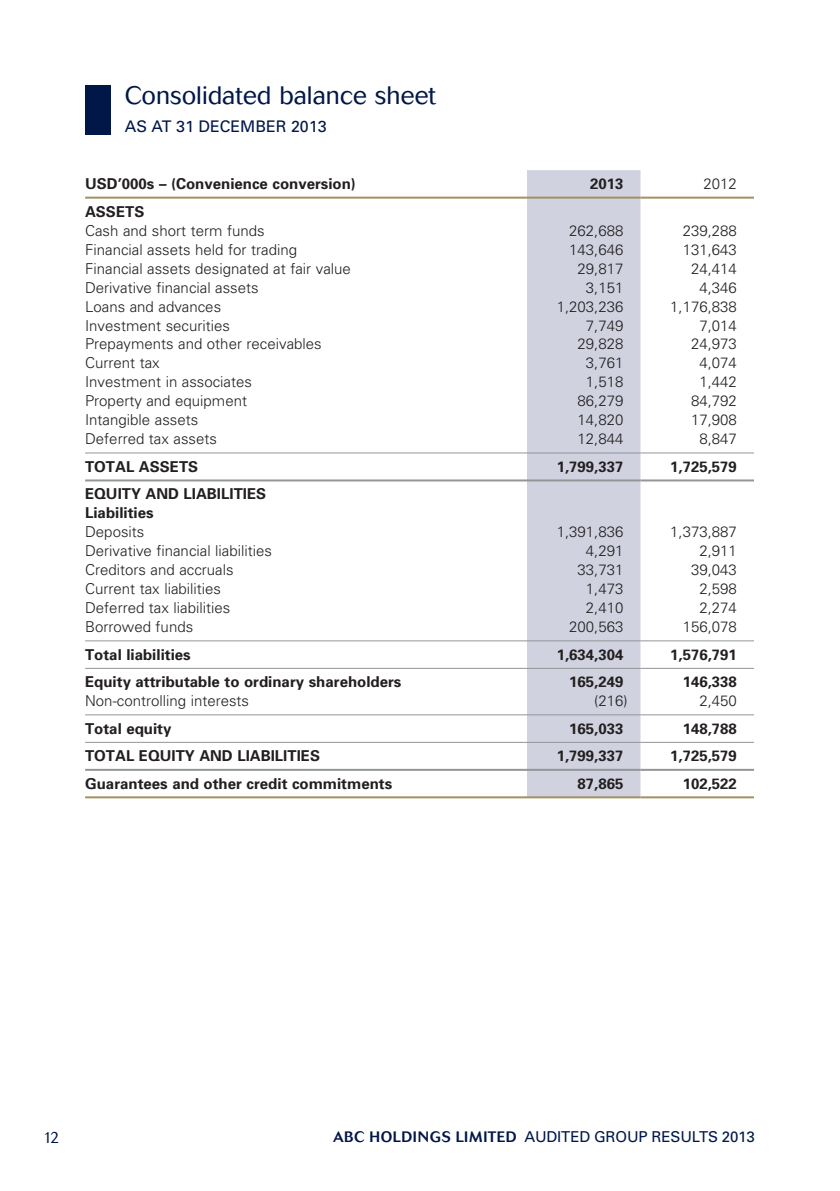
<style>
.page{position:relative;width:840px;height:1191px;background:#fff}
.page>*{position:absolute;margin:0;border:0;box-sizing:border-box;transform-origin:0 0}
.t1{font:300 25px "Cosmos";color:#001748}
.t2{font:16px "Univers";color:#001748}
.t3{font:300 16px "Cosmos";color:#001748;scale:.9 1}
.t4{font:300 15px "Univers";color:#231f20}
.t5{font:700 15px/19px "Univers";color:#231f20}
.t6{font:15px "Univers";letter-spacing:-.01em;color:#001748}
.s1{font-family:"Cosmos";font-weight:500}
</style>
<div class="page">
<div style="left:526px;top:170px;width:114px;height:626px;background:#d0d2e0"></div>
<hr style="left:85px;top:197px;width:441px;height:2px;background:#a29161">
<hr style="left:526px;top:197px;width:114px;height:2px;background:#a29161">
<hr style="left:640px;top:197px;width:113px;height:2px;background:#a29161">
<hr style="left:85px;top:796px;width:441px;height:2px;background:#a29161">
<hr style="left:526px;top:796px;width:114px;height:2px;background:#a29161">
<hr style="left:640px;top:796px;width:113px;height:2px;background:#a29161">
<hr style="left:85px;top:452px;width:441px;height:1px;background:#939598">
<hr style="left:526px;top:452px;width:114px;height:1px;background:#939598">
<hr style="left:640px;top:452px;width:113px;height:1px;background:#939598">
<hr style="left:85px;top:640px;width:441px;height:1px;background:#939598">
<hr style="left:526px;top:640px;width:114px;height:1px;background:#939598">
<hr style="left:640px;top:640px;width:113px;height:1px;background:#939598">
<hr style="left:85px;top:668px;width:441px;height:1px;background:#939598">
<hr style="left:526px;top:668px;width:114px;height:1px;background:#939598">
<hr style="left:640px;top:668px;width:113px;height:1px;background:#939598">
<hr style="left:85px;top:714px;width:441px;height:1px;background:#939598">
<hr style="left:526px;top:714px;width:114px;height:1px;background:#939598">
<hr style="left:640px;top:714px;width:113px;height:1px;background:#939598">
<hr style="left:85px;top:742px;width:441px;height:1px;background:#939598">
<hr style="left:526px;top:742px;width:114px;height:1px;background:#939598">
<hr style="left:640px;top:742px;width:113px;height:1px;background:#939598">
<hr style="left:85px;top:479px;width:441px;height:2px;background:#939598">
<hr style="left:526px;top:479px;width:114px;height:2px;background:#939598">
<hr style="left:640px;top:479px;width:113px;height:2px;background:#939598">
<hr style="left:85px;top:769px;width:441px;height:2px;background:#939598">
<hr style="left:526px;top:769px;width:114px;height:2px;background:#939598">
<hr style="left:640px;top:769px;width:113px;height:2px;background:#939598">
<div style="left:85px;top:85px;width:26px;height:49px;background:#001748"></div>
<h1 class="t1" style="left:125px;top:81px;width:312px">Consolidated balance sheet</h1>
<p class="t2" style="left:125px;top:117px;width:203px">AS AT 31 DECEMBER 2013</p>
<p class="t5" style="left:85px;top:174px;width:272px">USD’000s – (Convenience conversion)</p>
<p class="t5" style="left:589px;top:174px;width:35px">2013</p>
<p class="t4" style="left:703px;top:175px;width:35px">2012</p>
<p class="t5" style="left:85px;top:202px;width:61px">ASSETS</p>
<p class="t4" style="left:85px;top:221px;width:181px">Cash and short term funds</p>
<p class="t4" style="left:569px;top:221px;width:56px">262,688</p>
<p class="t4" style="left:682px;top:221px;width:56px">239,288</p>
<p class="t4" style="left:85px;top:240px;width:213px">Financial assets held for trading</p>
<p class="t4" style="left:569px;top:240px;width:56px">143,646</p>
<p class="t4" style="left:682px;top:240px;width:56px">131,643</p>
<p class="t4" style="left:85px;top:259px;width:267px">Financial assets designated at fair value</p>
<p class="t4" style="left:577px;top:259px;width:47px">29,817</p>
<p class="t4" style="left:690px;top:259px;width:47px">24,414</p>
<p class="t4" style="left:85px;top:278px;width:175px">Derivative financial assets</p>
<p class="t4" style="left:585px;top:278px;width:39px">3,151</p>
<p class="t4" style="left:699px;top:278px;width:39px">4,346</p>
<p class="t4" style="left:85px;top:297px;width:137px">Loans and advances</p>
<p class="t4" style="left:556px;top:297px;width:68px">1,203,236</p>
<p class="t4" style="left:669px;top:297px;width:68px">1,176,838</p>
<p class="t4" style="left:85px;top:316px;width:146px">Investment securities</p>
<p class="t4" style="left:585px;top:316px;width:39px">7,749</p>
<p class="t4" style="left:699px;top:316px;width:39px">7,014</p>
<p class="t4" style="left:85px;top:335px;width:238px">Prepayments and other receivables</p>
<p class="t4" style="left:577px;top:335px;width:47px">29,828</p>
<p class="t4" style="left:690px;top:335px;width:47px">24,973</p>
<p class="t4" style="left:85px;top:354px;width:76px">Current tax</p>
<p class="t4" style="left:585px;top:354px;width:39px">3,761</p>
<p class="t4" style="left:699px;top:354px;width:39px">4,074</p>
<p class="t4" style="left:85px;top:373px;width:168px">Investment in associates</p>
<p class="t4" style="left:585px;top:373px;width:39px">1,518</p>
<p class="t4" style="left:699px;top:373px;width:39px">1,442</p>
<p class="t4" style="left:85px;top:392px;width:163px">Property and equipment</p>
<p class="t4" style="left:577px;top:392px;width:47px">86,279</p>
<p class="t4" style="left:690px;top:392px;width:47px">84,792</p>
<p class="t4" style="left:85px;top:411px;width:114px">Intangible assets</p>
<p class="t4" style="left:577px;top:411px;width:47px">14,820</p>
<p class="t4" style="left:690px;top:411px;width:47px">17,908</p>
<p class="t4" style="left:85px;top:430px;width:133px">Deferred tax assets</p>
<p class="t4" style="left:577px;top:430px;width:47px">12,844</p>
<p class="t4" style="left:699px;top:430px;width:39px">8,847</p>
<p class="t5" style="left:85px;top:457px;width:114px">TOTAL ASSETS</p>
<p class="t5" style="left:556px;top:457px;width:68px">1,799,337</p>
<p class="t5" style="left:669px;top:457px;width:68px">1,725,579</p>
<p class="t5" style="left:85px;top:484px;width:182px">EQUITY AND LIABILITIES<br>Liabilities</p>
<p class="t4" style="left:85px;top:523px;width:61px">Deposits</p>
<p class="t4" style="left:556px;top:523px;width:68px">1,391,836</p>
<p class="t4" style="left:669px;top:523px;width:68px">1,373,887</p>
<p class="t4" style="left:85px;top:542px;width:188px">Derivative financial liabilities</p>
<p class="t4" style="left:585px;top:542px;width:39px">4,291</p>
<p class="t4" style="left:699px;top:542px;width:39px">2,911</p>
<p class="t4" style="left:85px;top:561px;width:150px">Creditors and accruals</p>
<p class="t4" style="left:577px;top:561px;width:47px">33,731</p>
<p class="t4" style="left:690px;top:561px;width:47px">39,043</p>
<p class="t4" style="left:85px;top:580px;width:137px">Current tax liabilities</p>
<p class="t4" style="left:585px;top:580px;width:39px">1,473</p>
<p class="t4" style="left:699px;top:580px;width:39px">2,598</p>
<p class="t4" style="left:85px;top:599px;width:147px">Deferred tax liabilities</p>
<p class="t4" style="left:585px;top:599px;width:39px">2,410</p>
<p class="t4" style="left:699px;top:599px;width:39px">2,274</p>
<p class="t4" style="left:85px;top:618px;width:109px">Borrowed funds</p>
<p class="t4" style="left:569px;top:618px;width:56px">200,563</p>
<p class="t4" style="left:682px;top:618px;width:56px">156,078</p>
<p class="t5" style="left:85px;top:645px;width:107px">Total liabilities</p>
<p class="t5" style="left:556px;top:645px;width:68px">1,634,304</p>
<p class="t5" style="left:669px;top:645px;width:68px">1,576,791</p>
<p class="t5" style="left:85px;top:672px;width:317px">Equity attributable to ordinary shareholders</p>
<p class="t5" style="left:569px;top:672px;width:56px">165,249</p>
<p class="t5" style="left:682px;top:672px;width:56px">146,338</p>
<p class="t4" style="left:85px;top:692px;width:165px">Non-controlling interests</p>
<p class="t4" style="left:594px;top:692px;width:35px">(216)</p>
<p class="t4" style="left:699px;top:692px;width:39px">2,450</p>
<p class="t5" style="left:85px;top:719px;width:88px">Total equity</p>
<p class="t5" style="left:569px;top:719px;width:56px">165,033</p>
<p class="t5" style="left:682px;top:719px;width:56px">148,788</p>
<p class="t5" style="left:85px;top:746px;width:236px">TOTAL EQUITY AND LIABILITIES</p>
<p class="t5" style="left:556px;top:746px;width:68px">1,799,337</p>
<p class="t5" style="left:669px;top:746px;width:68px">1,725,579</p>
<p class="t5" style="left:85px;top:774px;width:308px">Guarantees and other credit commitments</p>
<p class="t5" style="left:577px;top:774px;width:47px">87,865</p>
<p class="t5" style="left:682px;top:774px;width:56px">102,522</p>
<p class="t3" style="left:43px;top:1128px;width:20px">12</p>
<p class="t6" style="left:333px;top:1128px;width:423px"><span class="s1">ABC HOLDINGS LIMITED</span> AUDITED GROUP RESULTS 2013</p>
</div>
